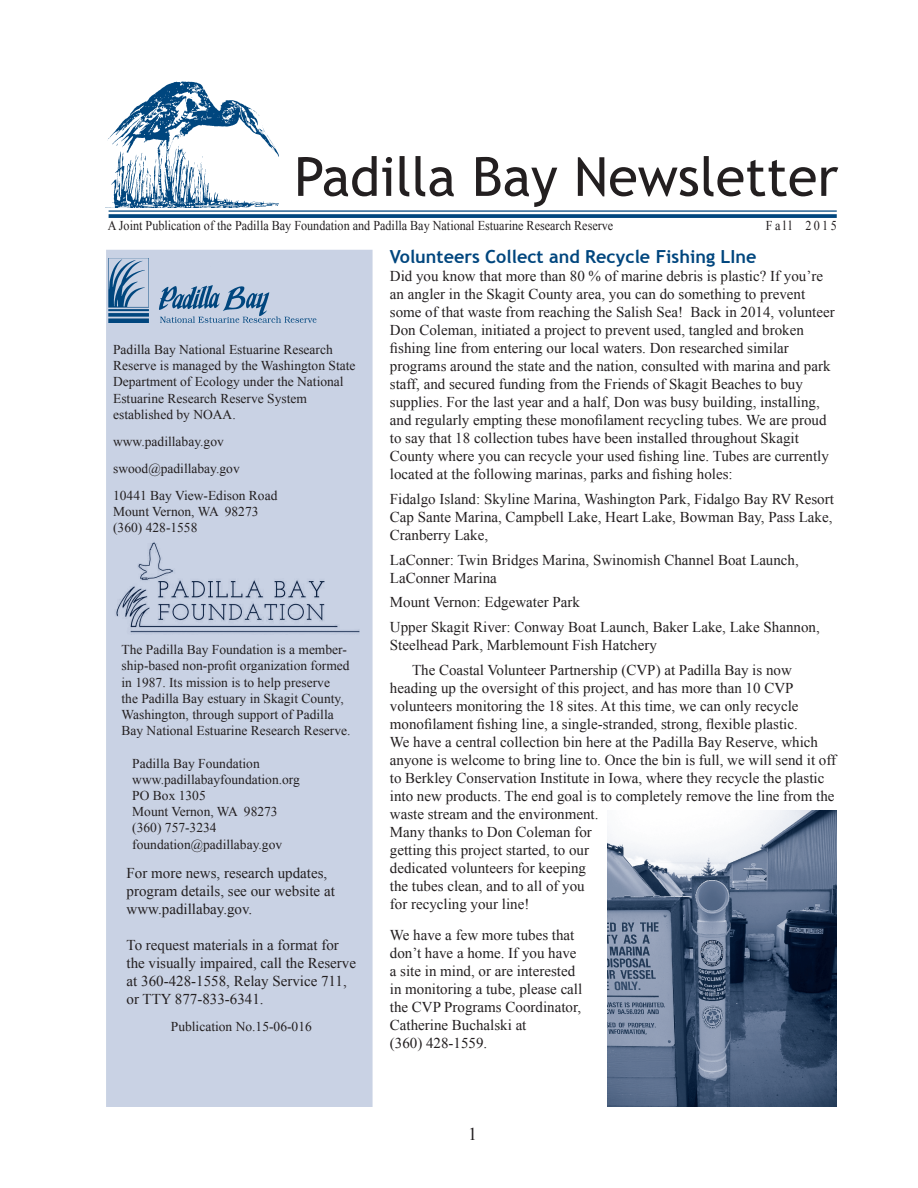
<style>
.page{position:relative;width:918px;height:1188px;background:#fff}
.page>*{position:absolute;margin:0;border:0;box-sizing:border-box;transform-origin:0 0}
.t1{font:54px "Trebuchet MS";color:#231f20}
.t2{font:700 18px "Trebuchet MS";color:#00467e}
.t3{font:18px "Times New Roman";color:#231f20}
.t4{font:15px/18px "Times New Roman";color:#231f20}
.t5{font:13.5px/16.2px "Times New Roman";color:#231f20}
.t6{font:13.5px "Times New Roman";color:#231f20;scale:.9 1}
.t7{font:13.5px "Times New Roman";letter-spacing:.195em;color:#231f20;scale:.9 1}
</style>
<div class="page">
<div style="left:106px;top:250px;width:267px;height:857px;background:#c9d2e4;border:2px solid #c9d2e4"></div>
<img style="left:107px;top:82px;width:172px;height:125px">
<hr style="left:109px;top:210px;width:728px;height:2px;background:#00467e">
<svg style="left:109px;top:214px;width:728px;height:4px;background:#0f5185"></svg>
<img style="left:106px;top:258px;width:210px;height:65px">
<img style="left:116px;top:542px;width:244px;height:91px">
<img style="left:607px;top:810px;width:230px;height:297px">
<h1 class="t1" style="left:294px;top:145px;width:546px">Padilla Bay Newsletter</h1>
<p class="t6" style="left:108px;top:217px;width:563px">A Joint Publication of the Padilla Bay Foundation and Padilla Bay National Estuarine Research Reserve</p>
<p class="t7" style="left:766px;top:217px;width:80px">Fall 2015</p>
<p class="t5" style="left:113px;top:341px;width:244px">Padilla Bay National Estuarine Research Reserve is managed by the Washington State Department of Ecology under the National Estuarine Research Reserve System established by NOAA.</p>
<p class="t5" style="left:113px;top:428px;width:166px;line-height:27px">www.padillabay.gov swood@padillabay.gov<br>10441 Bay View-Edison Road</p>
<p class="t5" style="left:113px;top:503px;width:147px">Mount Vernon, WA 98273 (360) 428-1558</p>
<p class="t5" style="left:122px;top:641px;width:231px">The Padilla Bay Foundation is a member&shy;ship-based non-profit organization formed in 1987. Its mission is to help preserve<br>the Padilla Bay estuary in Skagit County, Washington, through support of Padilla Bay National Estuarine Research Reserve.</p>
<p class="t5" style="left:132px;top:755px;width:169px">Padilla Bay Foundation www.padillabayfoundation.org<br>PO Box 1305<br>Mount Vernon, WA 98273 (360) 757-3234 foundation@padillabay.gov</p>
<p class="t4" style="left:127px;top:863px;width:210px">For more news, research updates, program details, see our website at www.padillabay.gov.</p>
<p class="t4" style="left:127px;top:935px;width:231px">To request materials in a format for the visually impaired, call the Reserve at 360-428-1558, Relay Service 711, or TTY 877-833-6341.</p>
<p class="t5" style="left:171px;top:1018px;width:142px">Publication No.15-06-016</p>
<p class="t2" style="left:390px;top:245px;width:368px">Volunteers Collect and Recycle Fishing LIne</p>
<p class="t4" style="left:390px;top:267px;width:446px">Did you know that more than 80 % of marine debris is plastic? If you’re an angler in the Skagit County area, you can do something to prevent some of that waste from reaching the Salish Sea! Back in 2014, volunteer Don Coleman, initiated a project to prevent used, tangled and broken fishing line from entering our local waters. Don researched similar programs around the state and the nation, consulted with marina and park staff, and secured funding from the Friends of Skagit Beaches to buy supplies. For the last year and a half, Don was busy building, installing, and regularly empting these monofilament recycling tubes. We are proud to say that 18 collection tubes have been installed throughout Skagit County where you can recycle your used fishing line. Tubes are currently located at the following marinas, parks and fishing holes:</p>
<p class="t4" style="left:390px;top:490px;width:446px;text-align:justify">Fidalgo Island: Skyline Marina, Washington Park, Fidalgo Bay RV Resort Cap Sante Marina, Campbell Lake, Heart Lake, Bowman Bay, Pass Lake, Cranberry Lake,</p>
<p class="t4" style="left:390px;top:550px;width:411px">LaConner: Twin Bridges Marina, Swinomish Channel Boat Launch,<br>LaConner Marina</p>
<p class="t4" style="left:390px;top:590px;width:431px;line-height:24.8px">Mount Vernon: Edgewater Park<br>Upper Skagit River: Conway Boat Launch, Baker Lake, Lake Shannon,</p>
<p class="t4" style="left:412px;top:632px;width:381px;line-height:24.8px;text-indent:-22px">Steelhead Park, Marblemount Fish Hatchery<br>The Coastal Volunteer Partnership (CVP) at Padilla Bay is now</p>
<p class="t4" style="left:390px;top:679px;width:448px">heading up the oversight of this project, and has more than 10 CVP volunteers monitoring the 18 sites. At this time, we can only recycle monofilament fishing line, a single-stranded, strong, flexible plastic.<br>We have a central collection bin here at the Padilla Bay Reserve, which anyone is welcome to bring line to. Once the bin is full, we will send it off to Berkley Conservation Institute in Iowa, where they recycle the plastic into new products. The end goal is to completely remove the line from the waste stream and the environment.<br>Many thanks to Don Coleman for<br>getting this project started, to our<br>dedicated volunteers for keeping<br>the tubes clean, and to all of you<br>for recycling your line!</p>
<p class="t4" style="left:390px;top:925px;width:194px">We have a few more tubes that don’t have a home. If you have a site in mind, or are interested in monitoring a tube, please call the CVP Programs Coordinator,<br>Catherine Buchalski at<br>(360) 428-1559.</p>
<p class="t3" style="left:468px;top:1122px;width:10px">1</p>
</div>
